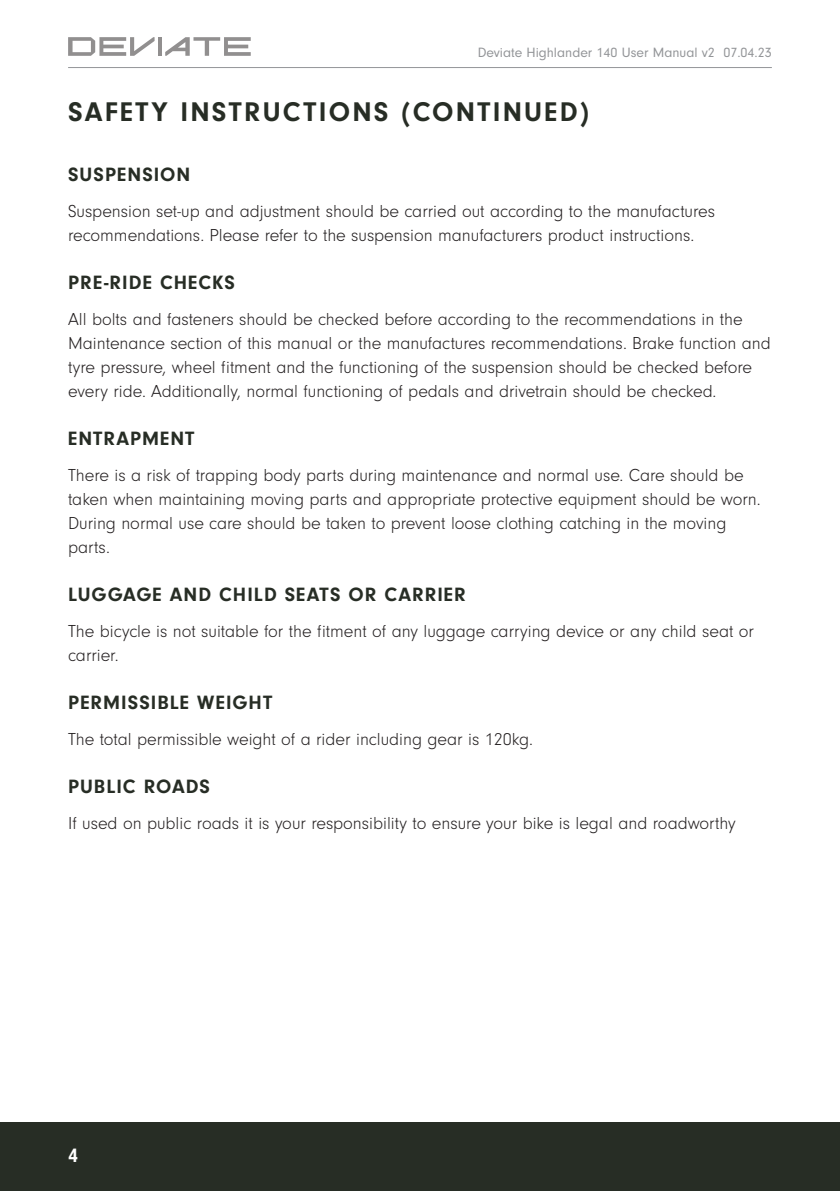
<style>
.page{position:relative;width:840px;height:1191px;background:#fff}
.page>*{position:absolute;margin:0;border:0;box-sizing:border-box;transform-origin:0 0}
.Headlines{font:700 28px "Neuzeit Gro";letter-spacing:.08em;color:#272d25}
.Sub_Header{font:700 20px "Neuzeit Gro";letter-spacing:.05em;color:#272d25}
.t1{font:700 20px "Neuzeit Gro";color:#fff}
.Body_Copy{font:300 18px/24px "Neuzeit Gro";color:#231f20}
.t2{font:14px "Neuzeit Gro";color:#939598}
</style>
<div class="page">
<div style="left:0;top:1123px;width:839px;height:68px;background:#272d25"></div>
<hr style="left:158px;top:37px;width:3px;height:19px;background:#231f20">
<svg style="left:165px;top:37px;width:85px;height:19px"></svg>
<svg style="left:68px;top:37px;width:86px;height:19px"></svg>
<hr style="left:68px;top:67px;width:703px;height:1px;background:#939598">
<p class="t2" style="left:477px;top:45px;width:295px">Deviate Highlander 140 User Manual v2 07.04.23</p>
<p class="Headlines" style="left:68px;top:96px;width:522px">SAFETY INSTRUCTIONS (CONTINUED)</p>
<p class="Sub_Header" style="left:68px;top:163px;width:124px">SUSPENSION</p>
<p class="Body_Copy" style="left:68px;top:199px;width:648px">Suspension set-up and adjustment should be carried out according to the manufactures recommendations. Please refer to the suspension manufacturers product instructions.</p>
<p class="Sub_Header" style="left:68px;top:271px;width:168px">PRE-RIDE CHECKS</p>
<p class="Body_Copy" style="left:68px;top:307px;width:704px">All bolts and fasteners should be checked before according to the recommendations in the Maintenance section of this manual or the manufactures recommendations. Brake function and tyre pressure, wheel fitment and the functioning of the suspension should be checked before every ride. Additionally, normal functioning of pedals and drivetrain should be checked.</p>
<p class="Sub_Header" style="left:68px;top:427px;width:128px">ENTRAPMENT</p>
<p class="Body_Copy" style="left:68px;top:463px;width:691px">There is a risk of trapping body parts during maintenance and normal use. Care should be taken when maintaining moving parts and appropriate protective equipment should be worn.<br>During normal use care should be taken to prevent loose clothing catching in the moving parts.</p>
<p class="Sub_Header" style="left:68px;top:583px;width:399px">LUGGAGE AND CHILD SEATS OR CARRIER</p>
<p class="Body_Copy" style="left:68px;top:619px;width:687px">The bicycle is not suitable for the fitment of any luggage carrying device or any child seat or carrier.</p>
<p class="Sub_Header" style="left:68px;top:691px;width:205px">PERMISSIBLE WEIGHT</p>
<p class="Body_Copy" style="left:68px;top:727px;width:463px">The total permissible weight of a rider including gear is 120kg.</p>
<p class="Sub_Header" style="left:68px;top:775px;width:143px">PUBLIC ROADS</p>
<p class="Body_Copy" style="left:68px;top:811px;width:668px">If used on public roads it is your responsibility to ensure your bike is legal and roadworthy</p>
<p class="t1" style="left:68px;top:1143px;width:11px">4</p>
</div>
